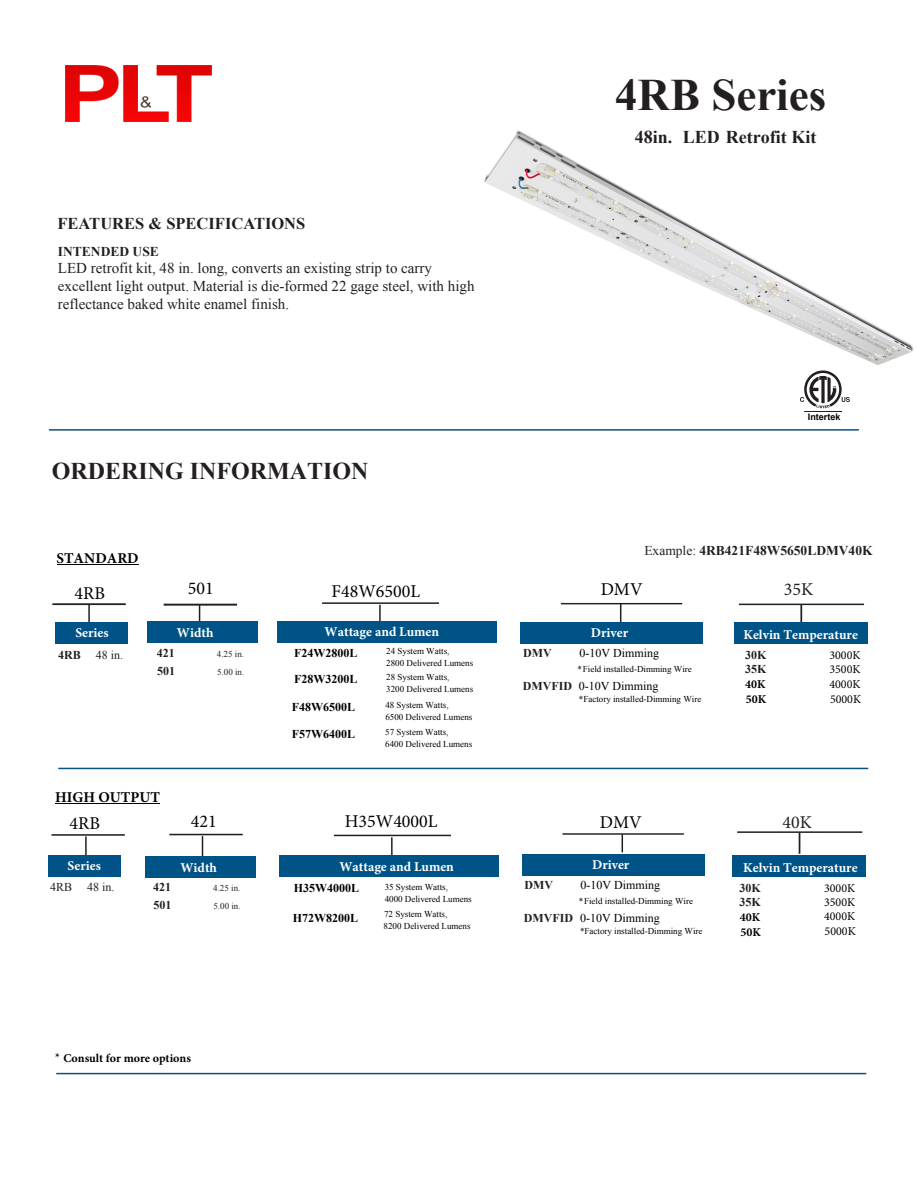
<style>
.page{position:relative;width:918px;height:1188px;background:#fff}
.page>*{position:absolute;margin:0;border:0;box-sizing:border-box;transform-origin:0 0}
.t1{font:700 45px "Times New Roman";color:#231f20}
.t2{font:700 24px "Times New Roman";color:#231f20}
.t3{font:18px "Minion Pro";color:#000}
.t4{font:700 18px "Times New Roman";color:#231f20}
.t5{font:18px "Minion Pro";color:#231f20}
.t6{font:700 16.5px "Times New Roman";color:#231f20}
.t7{font:15px/18.1px "Times New Roman";color:#231f20}
.t8{font:700 15px "Minion Pro";color:#000}
.t9{font:700 13.5px "Minion Pro";color:#fff}
.t10{font:700 13.5px "Times New Roman";color:#231f20}
.t11{font:12px "Times New Roman";color:#000}
.t12{font:700 12px/26.4px "Times New Roman";color:#000}
.t13{font:12px/14.5px "Minion Pro";color:#000;text-align:justify}
.t14{font:700 12px/15.1px "Minion Pro";color:#000}
.t15{font:700 12px/14.4px "Times New Roman";color:#231f20}
.t16{font:12px "Times New Roman";color:#231f20}
.t17{font:700 12px "Times New Roman";color:#000}
.t18{font:9px/12px "Times New Roman";color:#000}
.t19{font:9px "Times New Roman";color:#231f20}
.t20{font:700 9px "Arial";color:#000}
.s1{font-weight:700}
.s2{font-style:inherit}
.s3{font-weight:400}
.s4{font-weight:700;color:#231f20}
</style>
<div class="page">
<img style="left:484px;top:130px;width:430px;height:235px">
<hr style="left:334px;top:835px;width:117px;height:1px;background:#231f20">
<hr style="left:391px;top:837px;width:2px;height:27px;background:#231f20">
<div style="left:279px;top:855px;width:220px;height:22px;background:#005386"></div>
<svg style="left:622px;top:835px;width:1px;height:17px"></svg>
<hr style="left:563px;top:833px;width:121px;height:2px;background:#231f20">
<hr style="left:55px;top:803px;width:105px;height:1px;background:#000">
<hr style="left:85px;top:836px;width:2px;height:27px;background:#231f20">
<hr style="left:51px;top:834px;width:74px;height:2px;background:#231f20">
<div style="left:48px;top:855px;width:73px;height:22px;background:#005386"></div>
<hr style="left:737px;top:831px;width:125px;height:2px;background:#231f20">
<svg style="left:799px;top:833px;width:1px;height:21px"></svg>
<div style="left:732px;top:855px;width:134px;height:22px;background:#005386"></div>
<svg style="left:202px;top:836px;width:1px;height:20px"></svg>
<hr style="left:169px;top:834px;width:74px;height:1px;background:#231f20">
<hr style="left:56px;top:1073px;width:810px;height:1px;background:#0a5186">
<hr style="left:58px;top:768px;width:810px;height:1px;background:#0a5186">
<hr style="left:49px;top:429px;width:810px;height:2px;background:#0a5186">
<div style="left:145px;top:856px;width:110px;height:22px;background:#005386"></div>
<div style="left:522px;top:854px;width:182px;height:22px;background:#005386"></div>
<img style="left:66px;top:65px;width:146px;height:56px">
<hr style="left:804px;top:411px;width:38px;height:1px;background:#231f20">
<svg style="left:800px;top:370px;width:50px;height:38px"></svg>
<hr style="left:88px;top:604px;width:2px;height:27px;background:#231f20">
<hr style="left:322px;top:602px;width:117px;height:2px;background:#231f20">
<hr style="left:379px;top:605px;width:2px;height:26px;background:#231f20">
<div style="left:277px;top:621px;width:219px;height:21px;background:#005386"></div>
<hr style="left:52px;top:603px;width:74px;height:2px;background:#231f20">
<div style="left:56px;top:622px;width:72px;height:22px;background:#005386"></div>
<hr style="left:739px;top:604px;width:125px;height:1px;background:#231f20">
<hr style="left:800px;top:605px;width:2px;height:21px;background:#231f20">
<div style="left:734px;top:622px;width:134px;height:22px;background:#005386"></div>
<svg style="left:620px;top:604px;width:1px;height:18px"></svg>
<hr style="left:561px;top:603px;width:121px;height:1px;background:#231f20">
<hr style="left:57px;top:564px;width:81px;height:1px;background:#000">
<svg style="left:199px;top:606px;width:1px;height:15px"></svg>
<hr style="left:164px;top:604px;width:73px;height:2px;background:#231f20">
<div style="left:147px;top:621px;width:111px;height:21px;background:#005386"></div>
<div style="left:521px;top:622px;width:182px;height:22px;background:#005386"></div>
<h3 class="t6" style="left:58px;top:212px;width:249px">FEATURES &amp; SPECIFICATIONS</h3>
<h3 class="t10" style="left:58px;top:242px;width:102px">INTENDED USE</h3>
<h3 class="t7" style="left:58px;top:258px;width:418px">LED retrofit kit, 48 in. long, converts an existing strip to carry excellent light output. Material is die-formed 22 gage steel, with high reflectance baked white enamel finish.</h3>
<h2 class="t2" style="left:52px;top:455px;width:318px">ORDERING INFORMATION</h2>
<h3 class="t8" style="left:56px;top:548px;width:84px">STANDARD</h3>
<h3 class="t3" style="left:75px;top:581px;width:32px">4RB</h3>
<h3 class="t9" style="left:75px;top:623px;width:35px">Series</h3>
<h3 class="t16" style="left:58px;top:647px;width:67px"><span class="s1">4RB</span> 48 in.</h3>
<h3 class="t3" style="left:188px;top:576px;width:27px">501</h3>
<h3 class="t9" style="left:177px;top:623px;width:38px">Width</h3>
<h3 class="t15" style="left:157px;top:646px;width:20px">421</h3>
<p class="t19" style="left:217px;top:648px;width:29px">4.25 in.</p>
<h3 class="t15" style="left:157px;top:663px;width:19px">501</h3>
<p class="t19" style="left:217px;top:665px;width:29px">5.00 in.</p>
<h3 class="t8" style="left:55px;top:787px;width:106px">HIGH OUTPUT</h3>
<h3 class="t3" style="left:332px;top:579px;width:90px">F48W6500L</h3>
<h3 class="t9" style="left:325px;top:622px;width:116px">Wattage and Lumen</h3>
<p class="t18" style="left:386px;top:645px;width:88px">24 System Watts,<br>2800 Delivered Lumens</p>
<h3 class="t12" style="left:294px;top:640px;width:65px">F24<span class="s2">W</span>2800<span class="s2">L</span></h3>
<h3 class="t12" style="left:294px;top:665px;width:65px">F28<span class="s2">W</span>3200<span class="s2">L</span></h3>
<p class="t18" style="left:386px;top:671px;width:88px">28 System Watts,<br>3200 Delivered Lumens</p>
<h3 class="t12" style="left:292px;top:694px;width:65px">F<span class="s2">48W</span>65<span class="s2">0</span>0<span class="s2">L<br></span>F<span class="s2">57W</span>6400<span class="s2">L</span></h3>
<p class="t18" style="left:385px;top:699px;width:88px">48 System Watts,<br>6500 Delivered Lumens</p>
<p class="t18" style="left:385px;top:726px;width:88px">57 System Watts,<br>6400 Delivered Lumens</p>
<h1 class="t1" style="left:615px;top:64px;width:213px">4RB Series</h1>
<h3 class="t4" style="left:635px;top:125px;width:183px">48in. LED Retrofit Kit</h3>
<p class="t20" style="left:808px;top:411px;width:34px">Intertek</p>
<h3 class="t10" style="left:644px;top:541px;width:230px"><span class="s3">Example:</span> 4RB42<span class="s2">1F</span>48W565<span class="s2">0</span>LDMV40K</h3>
<h3 class="t3" style="left:601px;top:578px;width:43px">DMV</h3>
<h3 class="t5" style="left:784px;top:578px;width:31px">35K</h3>
<h3 class="t9" style="left:591px;top:623px;width:39px">Driver</h3>
<h3 class="t15" style="left:523px;top:646px;width:30px">DMV</h3>
<h3 class="t11" style="left:579px;top:645px;width:81px">0-10V Dimming</h3>
<p class="t18" style="left:578px;top:663px;width:116px">*Field installed-Dimming Wire</p>
<h3 class="t11" style="left:523px;top:678px;width:137px"><span class="s4">DMV</span><span class="s4">FID</span> 0-10V Dimming</h3>
<p class="t18" style="left:579px;top:693px;width:124px">*Factory installed-Dimming Wire</p>
<h3 class="t9" style="left:744px;top:625px;width:116px">Kelvin Temperature</h3>
<h3 class="t15" style="left:745px;top:647px;width:23px">30K<br>35K</h3>
<h3 class="t14" style="left:745px;top:677px;width:23px">40K<br>50K</h3>
<h3 class="t13" style="left:829px;top:648px;width:33px">3000K 3500K 4000K 5000K</h3>
<h3 class="t3" style="left:345px;top:809px;width:94px">H35W4000L</h3>
<h3 class="t3" style="left:191px;top:809px;width:27px">421</h3>
<h3 class="t3" style="left:600px;top:810px;width:43px">DMV</h3>
<h3 class="t3" style="left:70px;top:811px;width:32px">4RB</h3>
<h3 class="t5" style="left:783px;top:810px;width:31px">40K</h3>
<h3 class="t9" style="left:743px;top:858px;width:116px">Kelvin Temperature</h3>
<h3 class="t9" style="left:592px;top:855px;width:39px">Driver</h3>
<h3 class="t9" style="left:68px;top:856px;width:35px">Series</h3>
<h3 class="t16" style="left:50px;top:879px;width:24px">4RB</h3>
<h3 class="t16" style="left:87px;top:879px;width:29px">48 in.</h3>
<h3 class="t9" style="left:339px;top:858px;width:116px">Wattage and Lumen</h3>
<p class="t18" style="left:384px;top:907px;width:88px;line-height:12.6px">72 System Watts,<br>8200 Delivered Lumens</p>
<h3 class="t9" style="left:180px;top:859px;width:38px">Width</h3>
<h3 class="t15" style="left:524px;top:878px;width:30px">DMV</h3>
<h3 class="t11" style="left:581px;top:877px;width:81px">0-10V Dimming</h3>
<p class="t18" style="left:579px;top:895px;width:116px">*Field installed-Dimming Wire</p>
<h3 class="t11" style="left:524px;top:910px;width:137px"><span class="s4">DMV</span><span class="s4">FID</span> 0-10V Dimming</h3>
<p class="t18" style="left:580px;top:925px;width:124px">*Factory installed-Dimming Wire</p>
<h3 class="t15" style="left:153px;top:880px;width:19px">421</h3>
<p class="t19" style="left:213px;top:882px;width:29px">4.25 in.</p>
<h3 class="t15" style="left:153px;top:897px;width:19px">501</h3>
<p class="t19" style="left:213px;top:899px;width:29px">5.00 in.</p>
<h3 class="t12" style="left:294px;top:874px;width:67px"><span class="s2">H</span>35<span class="s2">W</span>4000<span class="s2">L</span></h3>
<p class="t18" style="left:385px;top:880px;width:88px">35 System Watts,<br>4000 Delivered Lumens</p>
<h3 class="t15" style="left:740px;top:880px;width:23px">30K<br>35K</h3>
<h3 class="t14" style="left:740px;top:909px;width:23px">40K<br>50K</h3>
<h3 class="t13" style="left:824px;top:880px;width:33px">3000K 3500K 4000K 5000K</h3>
<h3 class="t17" style="left:293px;top:909px;width:67px">H72W<span class="s2">8200</span>L</h3>
<h3 class="t14" style="left:55px;top:1051px;width:137px">* Consult for more options</h3>
</div>
